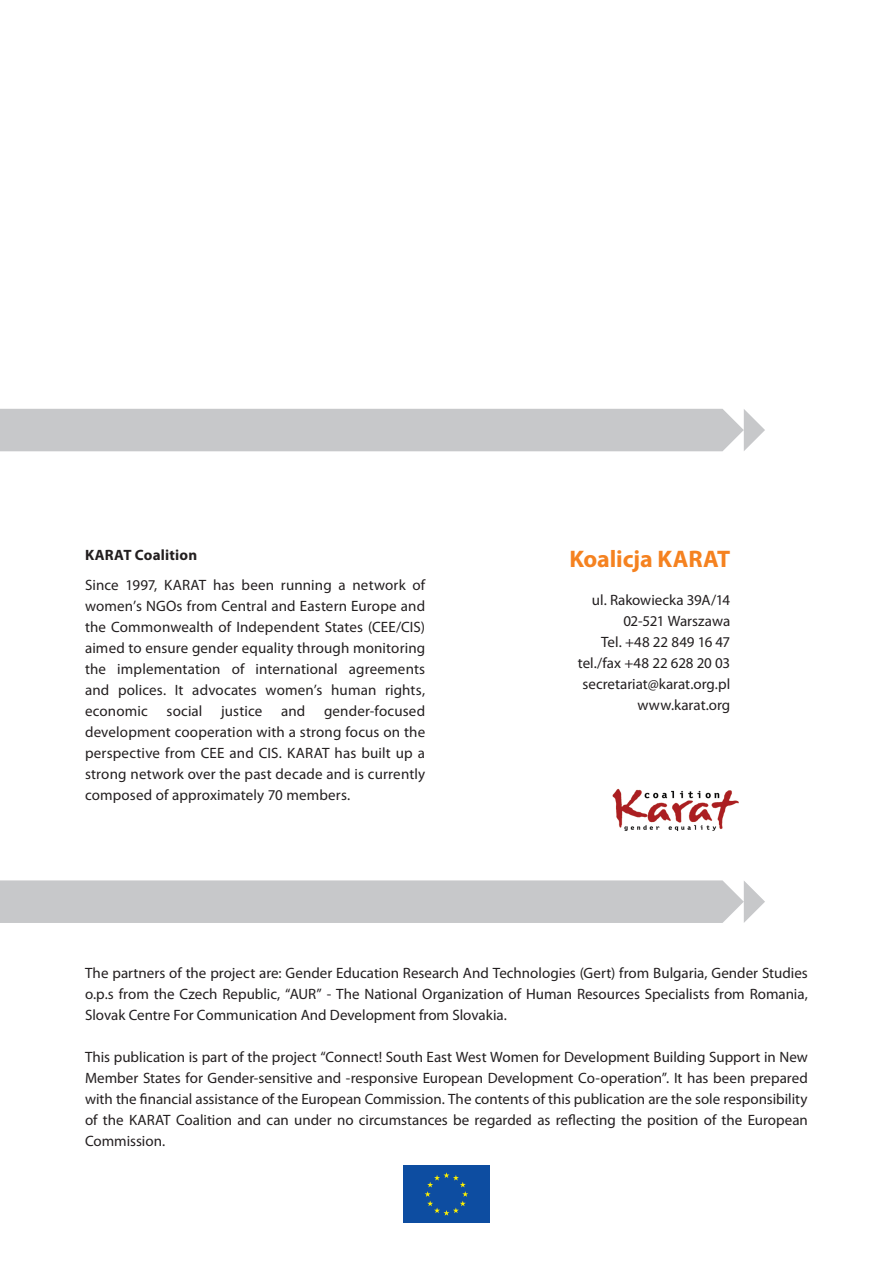
<style>
.page{position:relative;width:893px;height:1263px;background:#fff}
.page>*{position:absolute;margin:0;border:0;box-sizing:border-box;transform-origin:0 0}
.t1{font:700 24px "Myriad Pro";letter-spacing:-.005em;color:#f58220}
.t2{font:15px/21px "Myriad Pro";color:#231f20;text-align:justify}
.t3{font:700 15px "Myriad Pro";letter-spacing:.015em;color:#231f20}
</style>
<div class="page">
<div style="left:0;top:409px;width:765px;height:42px;background:#c7c8ca"></div>
<div style="left:0;top:880px;width:765px;height:43px;background:#c7c8ca"></div>
<img style="left:612px;top:788px;width:127px;height:43px">
<div style="left:403px;top:1165px;width:87px;height:58px;background:#0d4da1"></div>
<svg style="left:425px;top:1172px;width:43px;height:44px"></svg>
<p class="t3" style="left:85px;top:545px;width:114px">KARAT Coalition</p>
<p class="t2" style="left:85px;top:574px;width:342px">Since 1997, KARAT has been running a network of women’s NGOs from Central and Eastern Europe and the Commonwealth of Independent States (CEE/CIS) aimed to ensure gender equality through monitoring the implementation of international agreements and polices. It advocates women’s human rights, economic social justice and gender-focused development cooperation with a strong focus on the perspective from CEE and CIS. KARAT has built up a strong network over the past decade and is currently composed of approximately 70 members.</p>
<h1 class="t1" style="left:569px;top:543px;width:162px">Koalicja KARAT</h1>
<p class="t2" style="left:578px;top:589px;width:154px;text-align:right">ul. Rakowiecka 39A/14<br>02-521 Warszawa<br>Tel. +48 22 849 16 47 tel./fax +48 22 628 20 03 secretariat@karat.org.pl www.karat.org</p>
<p class="t2" style="left:85px;top:962px;width:724px">The partners of the project are: Gender Education Research And Technologies (Gert) from Bulgaria, Gender Studies o.p.s from the Czech Republic, “AUR” - The National Organization of Human Resources Specialists from Romania, Slovak Centre For Communication And Development from Slovakia.</p>
<p class="t2" style="left:85px;top:1046px;width:724px">This publication is part of the project “Connect! South East West Women for Development Building Support in New Member States for Gender-sensitive and -responsive European Development Co-operation”. It has been prepared with the financial assistance of the European Commission. The contents of this publication are the sole responsibility of the KARAT Coalition and can under no circumstances be regarded as reflecting the position of the European Commission.</p>
</div>
